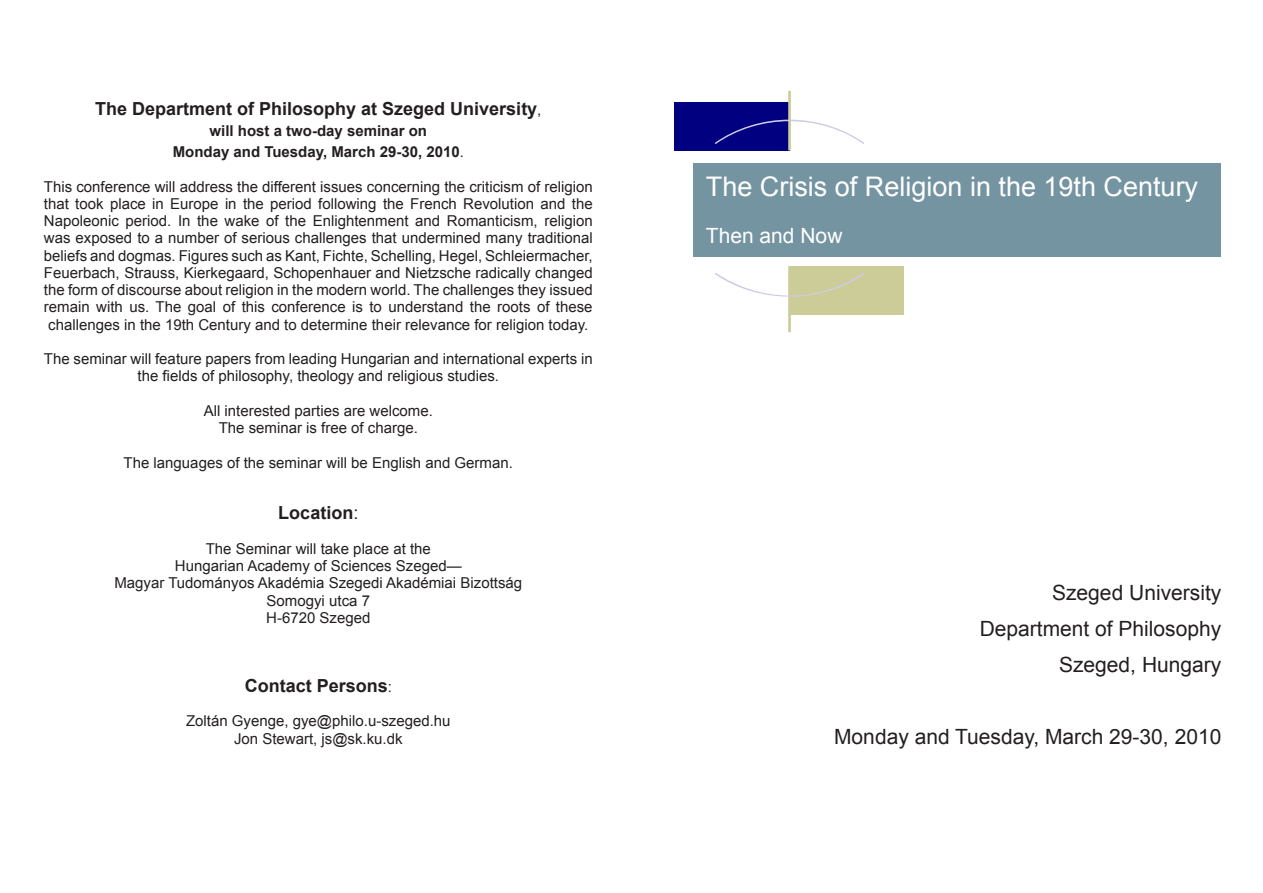
<style>
.page{position:relative;width:1263px;height:893px;background:#fff}
.page>*{position:absolute;margin:0;border:0;box-sizing:border-box;transform-origin:0 0}
.t1{font:27px "Arial";color:#fff}
.t2{font:21px/36px "Arial";color:#231f20;text-align:right}
.t3{font:21px "Arial";color:#fff}
.t4{font:700 18px "Arial";color:#231f20}
.t5{font:15px/17.2px "Arial";color:#231f20;text-align:center}
.t6{font:700 15px/21px "Arial";color:#231f20;text-align:center}
.s1{font-weight:400;font-size:15px}
.s2{font-weight:400}
</style>
<div class="page">
<div style="left:789px;top:266px;width:115px;height:49px;background:#cc9"></div>
<div style="left:675px;top:102px;width:115px;height:48px;background:#000080"></div>
<hr style="left:788px;top:91px;width:3px;height:59px;background:#cc9">
<hr style="left:788px;top:266px;width:3px;height:66px;background:#cc9">
<svg style="left:715px;top:273px;width:149px;height:24px"></svg>
<svg style="left:715px;top:120px;width:149px;height:24px"></svg>
<div style="left:693px;top:164px;width:527px;height:93px;background:#7594a2"></div>
<p class="t4" style="left:95px;top:97px;width:448px">The Department of Philosophy at Szeged University<span class="s1">,</span></p>
<p class="t6" style="left:173px;top:121px;width:293px">will host a two-day seminar on<br>Monday and Tuesday, March 29-30, 2010<span class="s2">.</span></p>
<p class="t5" style="left:44px;top:178px;width:550px;text-align:justify">This conference will address the different issues concerning the criticism of religion that took place in Europe in the period following the French Revolution and the Napoleonic period. In the wake of the Enlightenment and Romanticism, religion was exposed to a number of serious challenges that undermined many traditional beliefs and dogmas. Figures such as Kant, Fichte, Schelling, Hegel, Schleiermacher, Feuerbach, Strauss, Kierkegaard, Schopenhauer and Nietzsche radically changed the form of discourse about religion in the modern world. The challenges they issued remain with us. The goal of this conference is to understand the roots of these challenges in the 19th Century and to determine their relevance for religion today.</p>
<p class="t5" style="left:44px;top:350px;width:550px">The seminar will feature papers from leading Hungarian and international experts in the fields of philosophy, theology and religious studies.</p>
<p class="t5" style="left:204px;top:402px;width:231px">All interested parties are welcome.<br>The seminar is free of charge.</p>
<p class="t5" style="left:124px;top:454px;width:391px">The languages of the seminar will be English and German.</p>
<p class="t4" style="left:278px;top:501px;width:82px">Location<span class="s2">:</span></p>
<p class="t5" style="left:114px;top:540px;width:409px">The Seminar will take place at the<br>Hungarian Academy of Sciences Szeged—<br>Magyar Tudományos Akadémia Szegedi Akadémiai Bizottság<br>Somogyi utca 7<br>H-6720 Szeged</p>
<p class="t4" style="left:245px;top:674px;width:149px">Contact Persons<span class="s1">:</span></p>
<p class="t5" style="left:186px;top:713px;width:266px">Zoltán Gyenge, gye@philo.u-szeged.hu<br>Jon Stewart, js@sk.ku.dk</p>
<h1 class="t1" style="left:706px;top:169px;width:494px">The Crisis of Religion in the 19th Century</h1>
<h2 class="t3" style="left:706px;top:222px;width:138px">Then and Now</h2>
<h2 class="t2" style="left:980px;top:575px;width:243px">Szeged University<br>Department of Philosophy<br>Szeged, Hungary</h2>
<h2 class="t2" style="left:834px;top:719px;width:389px">Monday and Tuesday, March 29-30, 2010</h2>
</div>
